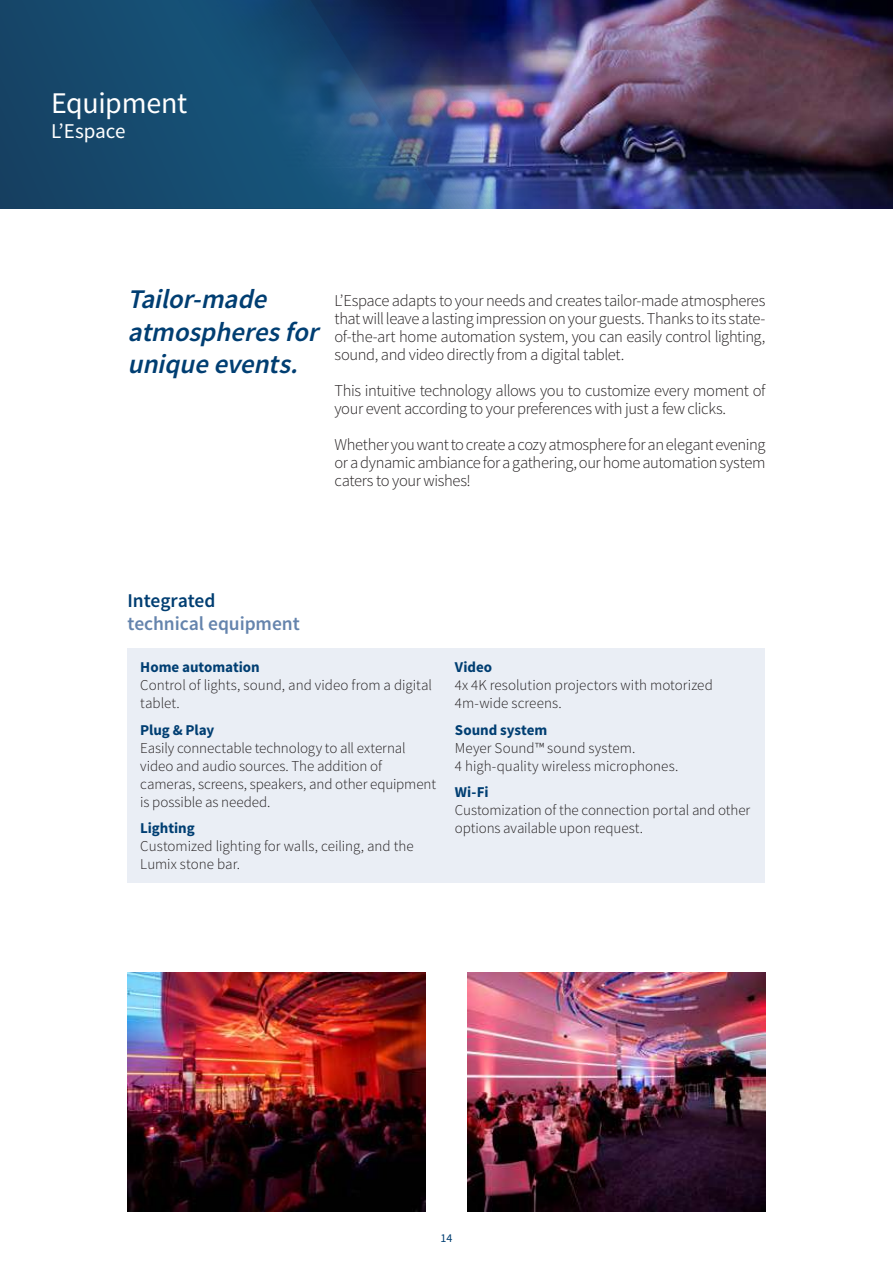
<style>
.page{position:relative;width:893px;height:1263px;background:#fff}
.page>*{position:absolute;margin:0;border:0;box-sizing:border-box;transform-origin:0 0}
.t1{font:30px "Source Sans Pro";letter-spacing:-.01em;color:#fff}
.t2{font:italic 600 27px/32.4px "Source Sans Pro";color:#003e72}
.t3{font:21px "Source Sans Pro";letter-spacing:-.005em;color:#fff}
.t4{font:600 19.5px "Source Sans Pro";letter-spacing:-.005em;color:#6584ad}
.t5{font:600 19.5px "Source Sans Pro";letter-spacing:-.005em;color:#003e72}
.t6{font:300 16.5px/18px "Source Sans Pro";letter-spacing:-.025em;color:#231f20;text-align:justify}
.t7{font:300 15px/18px "Source Sans Pro";letter-spacing:-.005em;color:#231f20}
.t8{font:700 15px "Source Sans Pro";letter-spacing:-.005em;color:#003e72}
.t9{font:12px "Source Sans Pro";color:#003e72}
</style>
<div class="page">
<div style="left:128px;top:648px;width:637px;height:234px;background:#eaeef5"></div>
<img style="left:128px;top:972px;width:297px;height:240px">
<img style="left:468px;top:972px;width:297px;height:240px">
<svg style="left:0;top:0;width:179px;height:208px;background:#16486b"></svg>
<img style="left:179px;top:0;width:714px;height:208px">
<h1 class="t1" style="left:51px;top:84px;width:138px">Equipment</h1>
<p class="t3" style="left:51px;top:118px;width:76px">L’Espace</p>
<h2 class="t2" style="left:128px;top:284px;width:199px">Tailor-made atmospheresfor uniqueevents.</h2>
<p class="t6" style="left:334px;top:292px;width:432px">L’Espace adapts to your needs and creates tailor-made atmospheres that will leave a lasting impression on your guests. Thanks to its state&shy;of-the-art home automation system, you can easily control lighting, sound, and video directly from a digital tablet.</p>
<p class="t6" style="left:334px;top:382px;width:432px">This intuitive technology allows you to customize every moment of your event according to your preferences with just a few clicks.</p>
<p class="t6" style="left:334px;top:436px;width:432px">Whether you want to create a cozy atmosphere for an elegant evening or a dynamic ambiance for a gathering, our home automation system caters to your wishes!</p>
<p class="t5" style="left:128px;top:588px;width:89px">Integrated</p>
<p class="t4" style="left:128px;top:611px;width:174px">technical equipment</p>
<p class="t8" style="left:140px;top:657px;width:121px">Home automation</p>
<p class="t7" style="left:140px;top:676px;width:293px">Control of lights, sound, and video from a digital tablet.</p>
<p class="t8" style="left:140px;top:720px;width:75px">Plug &amp; Play</p>
<p class="t7" style="left:140px;top:739px;width:297px">Easily connectable technology to all external video and audio sources. The addition of cameras, screens, speakers, and other equipment is possible as needed.</p>
<p class="t8" style="left:140px;top:818px;width:56px">Lighting</p>
<p class="t7" style="left:140px;top:837px;width:275px">Customized lighting for walls, ceiling, and the<br>Lumix stone bar.</p>
<p class="t8" style="left:455px;top:657px;width:39px">Video</p>
<p class="t7" style="left:455px;top:676px;width:259px">4x 4K resolution projectors with motorized<br>4m-wide screens.</p>
<p class="t8" style="left:455px;top:720px;width:94px">Sound system</p>
<p class="t7" style="left:455px;top:739px;width:225px">Meyer Sound™ sound system.<br>4 high-quality wireless microphones.</p>
<p class="t8" style="left:455px;top:782px;width:35px">Wi-Fi</p>
<p class="t7" style="left:455px;top:801px;width:297px">Customization of the connection portal and other options available upon request.</p>
<p class="t9" style="left:440px;top:1230px;width:13px">14</p>
</div>
